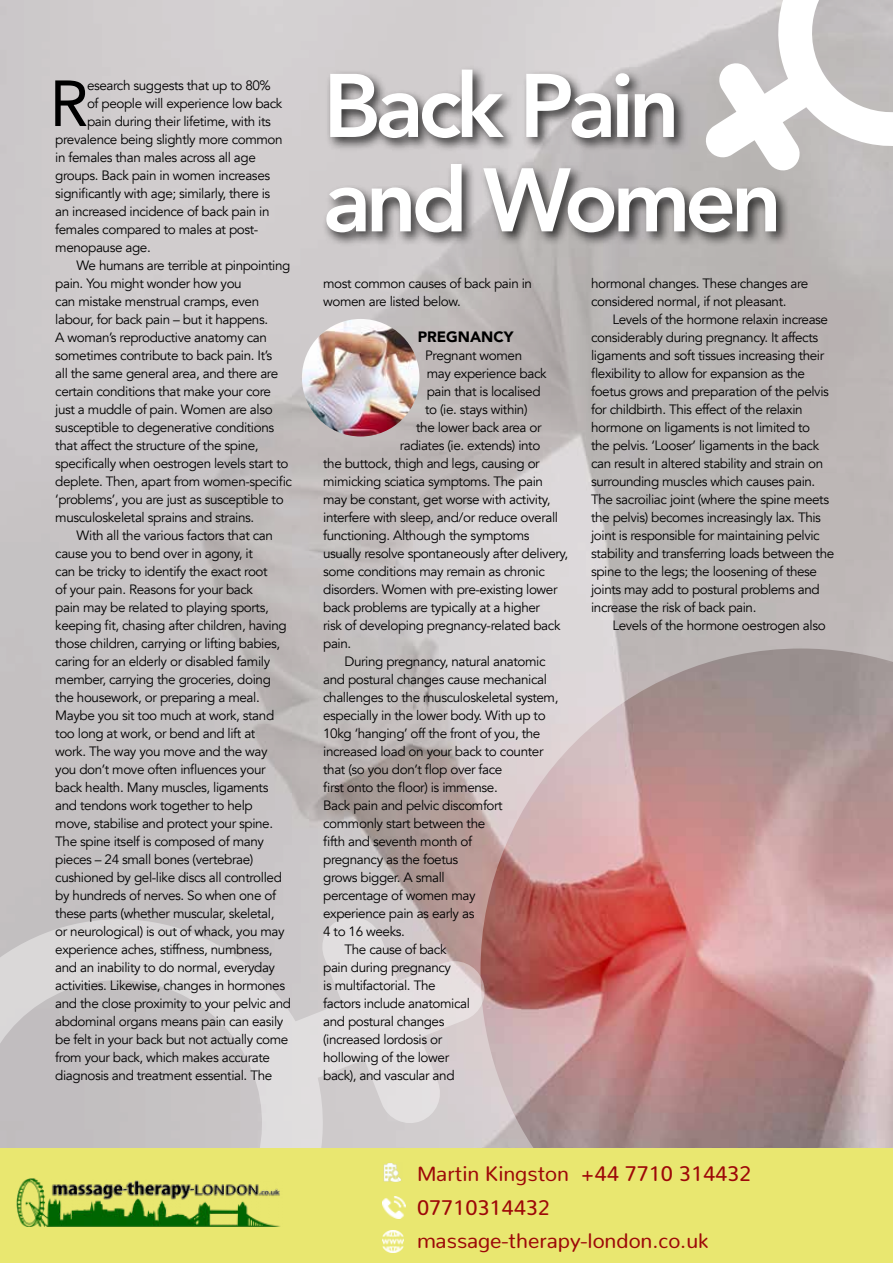
<style>
.page{position:relative;width:893px;height:1263px;background:#fff}
.page>*{position:absolute;margin:0;border:0;box-sizing:border-box;transform-origin:0 0}
.t1{font:800 89.1px/94.3px "Avenir";letter-spacing:-.06em;color:#fff}
.t2{font:64.35px "Avenir";color:#000}
.t3{font:21px "Nunito";color:#9d0808}
.t4{font:900 15px "Avenir";color:#000}
.t5{font:13.5px/18px "Avenir";letter-spacing:-.03em;color:#000}
</style>
<div class="page">
<img style="left:0;top:0;width:893px;height:913px">
<img style="left:480px;top:648px;width:413px;height:500px">
<div style="left:322px;top:65px;width:468px;height:182px;background:#000;opacity:.75"></div>
<svg style="left:0;top:913px;width:489px;height:235px"></svg>
<svg style="left:703px;top:0;width:190px;height:173px"></svg>
<img style="left:302px;top:319px;width:117px;height:117px;border-radius:59px">
<div style="left:0;top:1148px;width:893px;height:115px;background:#e9e770"></div>
<img style="left:16px;top:1178px;width:264px;height:49px">
<img style="left:383px;top:1163px;width:19px;height:19px">
<img style="left:382px;top:1230px;width:22px;height:23px">
<img style="left:382px;top:1196px;width:23px;height:23px">
<h2 class="t2" style="left:50px;top:66px;width:41px">R</h2>
<p class="t5" style="left:87px;top:78px;width:185px">esearch suggests that up to 80%</p>
<p class="t5" style="left:87px;top:95px;width:197px">of people will experience low back</p>
<p class="t5" style="left:87px;top:113px;width:185px">pain during their lifetime, with its</p>
<p class="t5" style="left:55px;top:132px;width:229px">prevalence being slightly more common</p>
<p class="t5" style="left:55px;top:150px;width:202px">in females than males across all age</p>
<p class="t5" style="left:55px;top:167px;width:216px">groups. Back pain in women increases</p>
<p class="t5" style="left:55px;top:185px;width:217px">significantly with age; similarly, there is</p>
<p class="t5" style="left:55px;top:204px;width:216px">an increased incidence of back pain in</p>
<p class="t5" style="left:55px;top:222px;width:205px">females compared to males at post-</p>
<p class="t5" style="left:55px;top:240px;width:97px">menopause age.</p>
<p class="t5" style="left:77px;top:258px;width:215px">We humans are terrible at pinpointing</p>
<p class="t5" style="left:55px;top:275px;width:188px">pain. You might wonder how you</p>
<p class="t5" style="left:55px;top:294px;width:205px">can mistake menstrual cramps, even</p>
<p class="t5" style="left:55px;top:312px;width:214px">labour, for back pain – but it happens.</p>
<p class="t5" style="left:55px;top:329px;width:213px">A woman’s reproductive anatomy can</p>
<p class="t5" style="left:55px;top:348px;width:218px">sometimes contribute to back pain. It’s</p>
<p class="t5" style="left:55px;top:366px;width:224px">all the same general area, and there are</p>
<p class="t5" style="left:55px;top:384px;width:217px">certain conditions that make your core</p>
<p class="t5" style="left:55px;top:402px;width:219px">just a muddle of pain. Women are also</p>
<p class="t5" style="left:55px;top:420px;width:220px">susceptible to degenerative conditions</p>
<p class="t5" style="left:55px;top:438px;width:205px">that affect the structure of the spine,</p>
<p class="t5" style="left:55px;top:455px;width:235px">specifically when oestrogen levels start to</p>
<p class="t5" style="left:55px;top:472px;width:238px">deplete. Then, apart from women-specific</p>
<p class="t5" style="left:55px;top:492px;width:230px">‘problems’, you are just as susceptible to</p>
<p class="t5" style="left:55px;top:510px;width:201px">musculoskeletal sprains and strains.</p>
<p class="t5" style="left:77px;top:528px;width:198px">With all the various factors that can</p>
<p class="t5" style="left:55px;top:546px;width:199px">cause you to bend over in agony, it</p>
<p class="t5" style="left:55px;top:564px;width:214px">can be tricky to identify the exact root</p>
<p class="t5" style="left:55px;top:582px;width:199px">of your pain. Reasons for your back</p>
<p class="t5" style="left:55px;top:600px;width:215px">pain may be related to playing sports,</p>
<p class="t5" style="left:55px;top:616px;width:233px">keeping fit, chasing after children, having</p>
<p class="t5" style="left:55px;top:636px;width:226px">those children, carrying or lifting babies,</p>
<p class="t5" style="left:55px;top:654px;width:216px">caring for an elderly or disabled family</p>
<p class="t5" style="left:55px;top:672px;width:217px">member, carrying the groceries, doing</p>
<p class="t5" style="left:55px;top:688px;width:206px">the housework, or preparing a meal.</p>
<p class="t5" style="left:55px;top:706px;width:220px">Maybe you sit too much at work, stand</p>
<p class="t5" style="left:55px;top:724px;width:202px">too long at work, or bend and lift at</p>
<p class="t5" style="left:55px;top:742px;width:214px">work. The way you move and the way</p>
<p class="t5" style="left:55px;top:760px;width:212px">you don’t move often influences your</p>
<p class="t5" style="left:55px;top:780px;width:215px">back health. Many muscles, ligaments</p>
<p class="t5" style="left:55px;top:796px;width:199px">and tendons work together to help</p>
<p class="t5" style="left:55px;top:816px;width:219px">move, stabilise and protect your spine.</p>
<p class="t5" style="left:55px;top:834px;width:210px">The spine itself is composed of many</p>
<p class="t5" style="left:55px;top:852px;width:200px">pieces – 24 small bones (vertebrae)</p>
<p class="t5" style="left:55px;top:870px;width:228px">cushioned by gel-like discs all controlled</p>
<p class="t5" style="left:55px;top:886px;width:222px">by hundreds of nerves. So when one of</p>
<p class="t5" style="left:55px;top:904px;width:221px">these parts (whether muscular, skeletal,</p>
<p class="t5" style="left:55px;top:922px;width:231px">or neurological) is out of whack, you may</p>
<p class="t5" style="left:55px;top:942px;width:219px">experience aches, stiffness, numbness,</p>
<p class="t5" style="left:55px;top:960px;width:221px">and an inability to do normal, everyday</p>
<p class="t5" style="left:55px;top:976px;width:231px">activities. Likewise, changes in hormones</p>
<p class="t5" style="left:55px;top:996px;width:237px">and the close proximity to your pelvic and</p>
<p class="t5" style="left:55px;top:1014px;width:230px">abdominal organs means pain can easily</p>
<p class="t5" style="left:55px;top:1032px;width:235px">be felt in your back but not actually come</p>
<p class="t5" style="left:55px;top:1048px;width:216px">from your back, which makes accurate</p>
<p class="t5" style="left:55px;top:1068px;width:218px">diagnosis and treatment essential. The</p>
<h1 class="t1" style="left:323px;top:59px;width:460px">Back Pain and Women</h1>
<p class="t5" style="left:323px;top:276px;width:210px">most common causes of back pain in women are listed below.</p>
<p class="t4" style="left:418px;top:328px;width:97px">PREGNANCY</p>
<p class="t5" style="left:425px;top:347px;width:98px">Pregnant women</p>
<p class="t5" style="left:427px;top:366px;width:122px">may experience back</p>
<p class="t5" style="left:427px;top:384px;width:115px">pain that is localised</p>
<p class="t5" style="left:425px;top:401px;width:104px">to (ie. stays within)</p>
<p class="t5" style="left:416px;top:419px;width:127px">the lower back area or</p>
<p class="t5" style="left:400px;top:438px;width:142px">radiates (ie. extends) into</p>
<p class="t5" style="left:323px;top:456px;width:218px">the buttock, thigh and legs, causing or</p>
<p class="t5" style="left:323px;top:474px;width:221px">mimicking sciatica symptoms. The pain</p>
<p class="t5" style="left:323px;top:491px;width:229px">may be constant, get worse with activity,</p>
<p class="t5" style="left:323px;top:509px;width:236px">interfere with sleep, and/or reduce overall</p>
<p class="t5" style="left:323px;top:528px;width:208px">functioning. Although the symptoms</p>
<p class="t5" style="left:323px;top:546px;width:246px">usually resolve spontaneously after delivery,</p>
<p class="t5" style="left:323px;top:564px;width:223px">some conditions may remain as chronic</p>
<p class="t5" style="left:323px;top:581px;width:236px">disorders. Women with pre-existing lower</p>
<p class="t5" style="left:323px;top:600px;width:218px">back problems are typically at a higher</p>
<p class="t5" style="left:323px;top:618px;width:239px">risk of developing pregnancy-related back</p>
<p class="t5" style="left:323px;top:636px;width:30px">pain.</p>
<p class="t5" style="left:344px;top:654px;width:203px">During pregnancy, natural anatomic</p>
<p class="t5" style="left:323px;top:672px;width:225px">and postural changes cause mechanical</p>
<p class="t5" style="left:323px;top:690px;width:237px">challenges to the musculoskeletal system,</p>
<p class="t5" style="left:323px;top:706px;width:224px">especially in the lower body. With up to</p>
<p class="t5" style="left:323px;top:726px;width:219px">10kg ‘hanging’ off the front of you, the</p>
<p class="t5" style="left:323px;top:744px;width:222px">increased load on your back to counter</p>
<p class="t5" style="left:323px;top:760px;width:181px">that (so you don’t flop over face</p>
<p class="t5" style="left:323px;top:778px;width:176px">first onto the floor) is immense.</p>
<p class="t5" style="left:323px;top:798px;width:181px">Back pain and pelvic discomfort</p>
<p class="t5" style="left:323px;top:814px;width:164px">commonly start between the</p>
<p class="t5" style="left:323px;top:832px;width:151px">fifth and seventh month of</p>
<p class="t5" style="left:323px;top:852px;width:137px">pregnancy as the foetus</p>
<p class="t5" style="left:323px;top:868px;width:123px">grows bigger. A small</p>
<p class="t5" style="left:323px;top:886px;width:154px">percentage of women may</p>
<p class="t5" style="left:323px;top:906px;width:153px">experience pain as early as</p>
<p class="t5" style="left:323px;top:922px;width:83px">4 to 16 weeks.</p>
<p class="t5" style="left:344px;top:942px;width:104px">The cause of back</p>
<p class="t5" style="left:323px;top:960px;width:129px">pain during pregnancy</p>
<p class="t5" style="left:323px;top:978px;width:114px">is multifactorial. The</p>
<p class="t5" style="left:323px;top:996px;width:148px">factors include anatomical</p>
<p class="t5" style="left:323px;top:1014px;width:123px">and postural changes</p>
<p class="t5" style="left:323px;top:1032px;width:120px">(increased lordosis or</p>
<p class="t5" style="left:323px;top:1048px;width:127px">hollowing of the lower</p>
<p class="t5" style="left:323px;top:1068px;width:133px">back), and vascular and</p>
<p class="t5" style="left:591px;top:276px;width:219px">hormonal changes. These changes are considered normal, if not pleasant.</p>
<p class="t5" style="left:591px;top:312px;width:245px;text-indent:21px">Levels of the hormone relaxin increase considerably during pregnancy. It affects ligaments and soft tissues increasing their flexibility to allow for expansion as the foetus grows and preparation of the pelvis for childbirth. This effect of the relaxin hormone on ligaments is not limited to<br>the pelvis. ‘Looser’ ligaments in the back can result in altered stability and strain on surrounding muscles which causes pain.<br>The sacroiliac joint (where the spine meets the pelvis) becomes increasingly lax. This joint is responsible for maintaining pelvic stability and transferring loads between the spine to the legs; the loosening of these joints may add to postural problems and increase the risk of back pain.</p>
<p class="t5" style="left:612px;top:618px;width:215px">Levels of the hormone oestrogen also</p>
<h3 class="t3" style="left:417px;top:1166px;width:336px">Martin Kingston +44 7710 314432</h3>
<h3 class="t3" style="left:417px;top:1200px;width:134px">07710314432</h3>
<h3 class="t3" style="left:417px;top:1233px;width:293px">massage-therapy-london.co.uk</h3>
</div>
